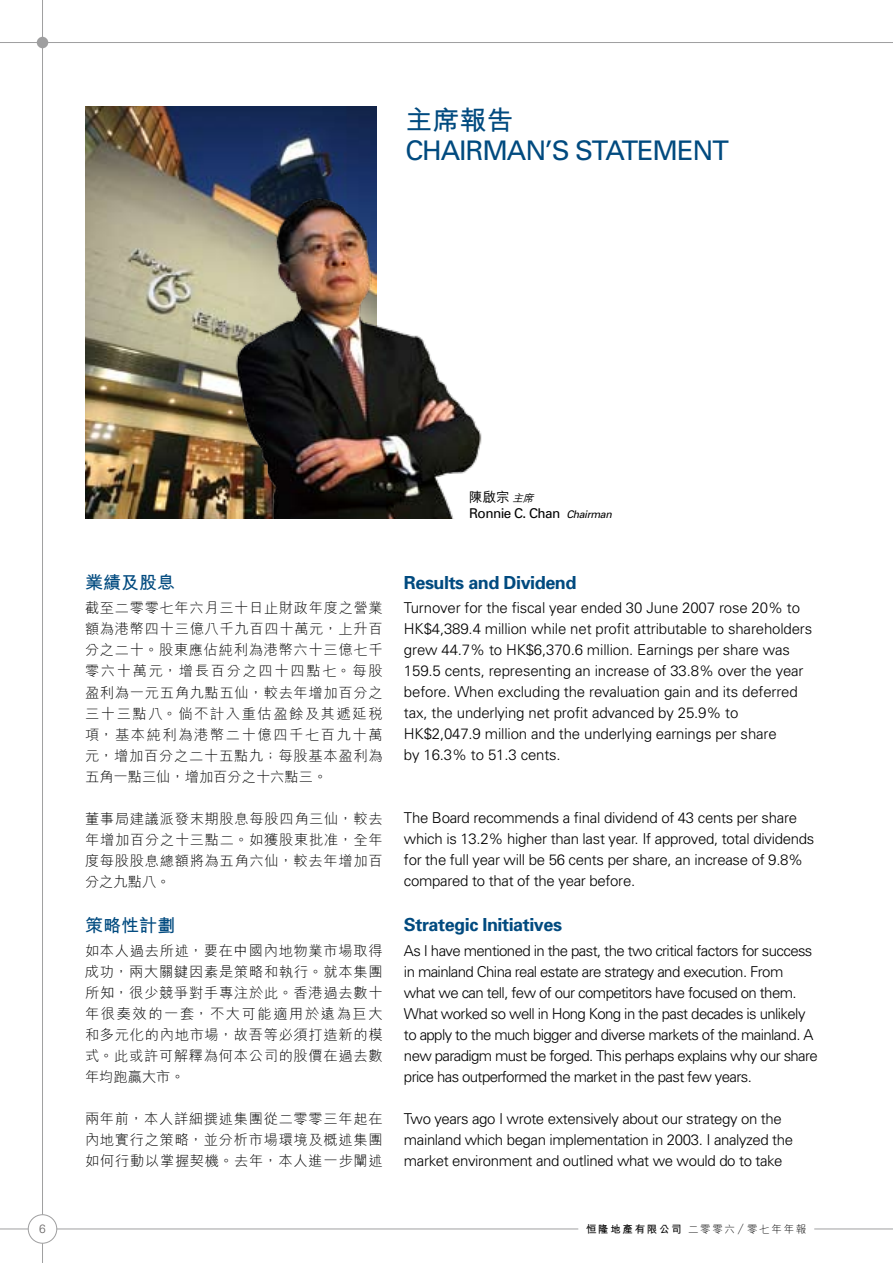
<style>
.page{position:relative;width:893px;height:1263px;background:#fff}
.page>*{position:absolute;margin:0;border:0;box-sizing:border-box;transform-origin:0 0}
.t1{font:27px "Univers";letter-spacing:-.04em;color:#004a7f}
.t2{font:700 27px "M Hei HK";color:#004a7f}
.t3{font:700 18px "Univers";letter-spacing:-.025em;color:#004a7f}
.t4{font:700 18px "M Hei HK";color:#004a7f}
.t5{font:300 15px/21px "Univers";letter-spacing:-.025em;color:#000}
.t6{font:300 14.25px/21px "M Hei HK";letter-spacing:.05em;color:#000;text-align:justify}
.t7{font:13.5px "Univers";letter-spacing:-.04em;color:#000}
.t8{font:500 13.5px "M Hei HK";color:#000}
.t9{font:300 10.5px "M Hei HK";letter-spacing:.16em;color:#000}
.s1{font-style:italic;font-size:10.5px}
.s2{font-weight:700}
</style>
<div class="page">
<hr style="left:0;top:42px;width:893px;height:1px;background:#9f9fa0">
<div style="left:37px;top:37px;width:11px;height:11px;background:#9f9fa0;border-radius:50%"></div>
<hr style="left:814px;top:1229px;width:79px;height:1px;background:#9f9fa0">
<hr style="left:0;top:1229px;width:578px;height:1px;background:#9f9fa0">
<hr style="left:42px;top:0;width:1px;height:1263px;background:#9f9fa0">
<div style="left:28px;top:1215px;width:29px;height:28px;background:#fff;border-radius:50%"></div>
<div style="left:28px;top:1214px;width:29px;height:29px;border:1px solid #9f9fa0;border-radius:50%"></div>
<img style="left:85px;top:106px;width:292px;height:413px">
<img style="left:196px;top:184px;width:286px;height:335px">
<h1 class="t2" style="left:405px;top:101px;width:109px">主席報告</h1>
<h1 class="t1" style="left:405px;top:133px;width:325px">CHAIRMAN’S STATEMENT</h1>
<p class="t8" style="left:469px;top:487px;width:69px">陳啟宗 <span class="s1">主席</span></p>
<p class="t7" style="left:469px;top:505px;width:144px">Ronnie C. Chan <span class="s1">Chairman</span></p>
<p class="t4" style="left:85px;top:570px;width:91px">業績及股息</p>
<p class="t6" style="left:85px;top:597px;width:299px">截至二零零七年六月三十日止財政年度之營業額為港幣四十三億八千九百四十萬元，上升百分之二十。股東應佔純利為港幣六十三億七千零六十萬元，增長百分之四十四點七。每股盈利為一元五角九點五仙，較去年增加百分之三十三點八。倘不計入重估盈餘及其遞延稅項，基本純利為港幣二十億四千七百九十萬元，增加百分之二十五點九；每股基本盈利為五角一點三仙，增加百分之十六點三。</p>
<p class="t6" style="left:85px;top:807px;width:299px">董事局建議派發末期股息每股四角三仙，較去年增加百分之十三點二。如獲股東批准，全年度每股股息總額將為五角六仙，較去年增加百分之九點八。</p>
<p class="t4" style="left:85px;top:912px;width:91px">策略性計劃</p>
<p class="t6" style="left:85px;top:940px;width:299px">如本人過去所述，要在中國內地物業市場取得成功，兩大關鍵因素是策略和執行。就本集團所知，很少競爭對手專注於此。香港過去數十年很奏效的一套，不大可能適用於遠為巨大和多元化的內地市場，故吾等必須打造新的模式。此或許可解釋為何本公司的股價在過去數年均跑贏大市。</p>
<p class="t6" style="left:85px;top:1108px;width:299px">兩年前，本人詳細撰述集團從二零零三年起在內地實行之策略，並分析市場環境及概述集團如何行動以掌握契機。去年，本人進一步闡述</p>
<p class="t3" style="left:404px;top:570px;width:174px">Results and Dividend</p>
<p class="t5" style="left:404px;top:597px;width:410px">Turnover for the fiscal year ended 30 June 2007 rose 20% to HK$4,389.4 million while net profit attributable to shareholders grew 44.7% to HK$6,370.6 million. Earnings per share was 159.5 cents, representing an increase of 33.8% over the year before. When excluding the revaluation gain and its deferred tax, the underlying net profit advanced by 25.9% to HK$2,047.9 million and the underlying earnings per share<br>by 16.3% to 51.3 cents.</p>
<p class="t5" style="left:404px;top:807px;width:412px">The Board recommends a final dividend of 43 cents per share which is 13.2% higher than last year. If approved, total dividends for the full year will be 56 cents per share, an increase of 9.8% compared to that of the year before.</p>
<p class="t3" style="left:404px;top:913px;width:160px">Strategic Initiatives</p>
<p class="t5" style="left:404px;top:939px;width:415px">As I have mentioned in the past, the two critical factors for success in mainland China real estate are strategy and execution. From what we can tell, few of our competitors have focused on them.<br>What worked so well in Hong Kong in the past decades is unlikely to apply to the much bigger and diverse markets of the mainland. A new paradigm must be forged. This perhaps explains why our share price has outperformed the market in the past few years.</p>
<p class="t5" style="left:404px;top:1107px;width:391px">Two years ago I wrote extensively about our strategy on the mainland which began implementation in 2003. I analyzed the market environment and outlined what we would do to take</p>
<p class="t9" style="left:586px;top:1221px;width:222px"><span class="s2">恒隆地產有限公司</span> 二零零六／零七年年報</p>
</div>
